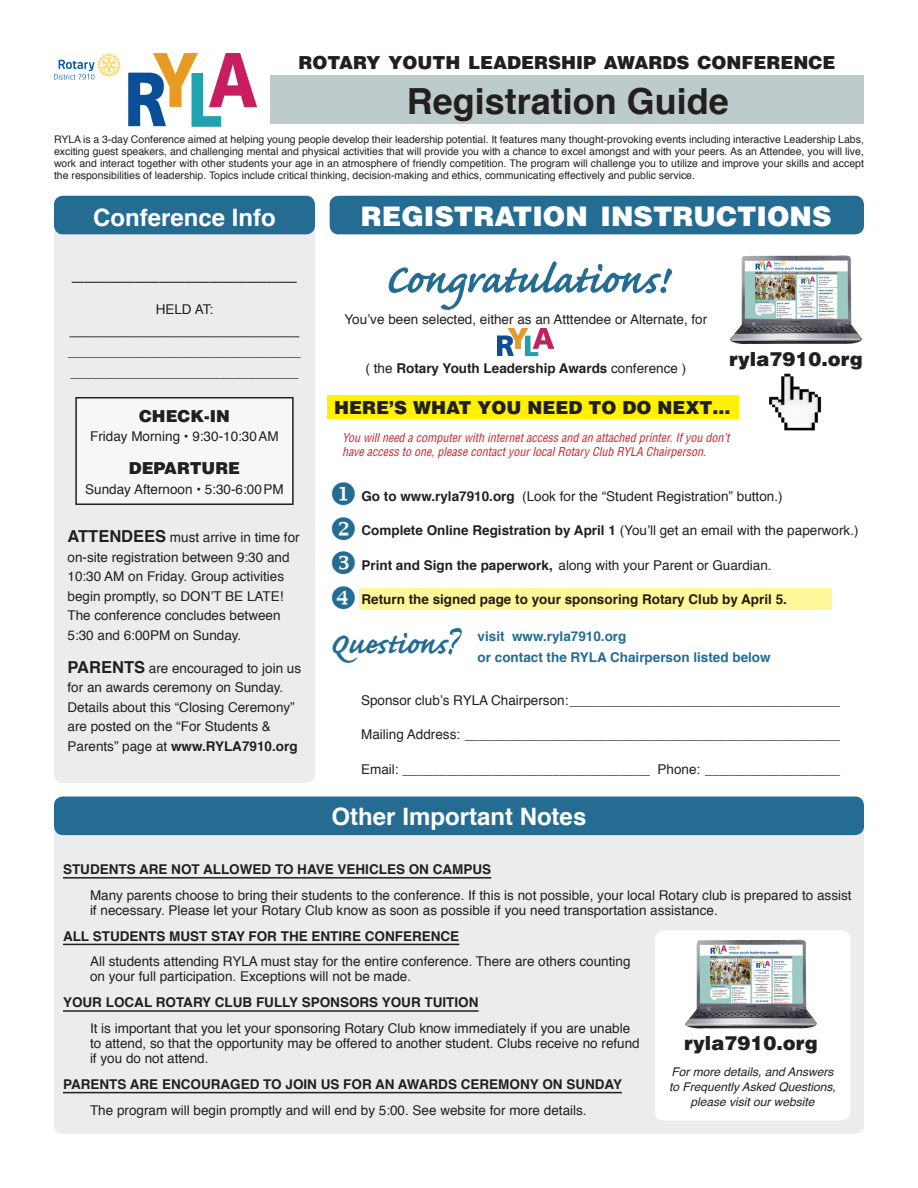
<style>
.page{position:relative;width:918px;height:1188px;background:#fff}
.page>*{position:absolute;margin:0;border:0;box-sizing:border-box;transform-origin:0 0}
.Plain_Body_Text{font:700 52.5px "Caflisch Script Pro";color:#246c92}
.Plain_Body_Text-2{font:700 37.5px "Caflisch Script Pro";color:#246c92}
.Page_ID_Heading{font:700 36px "Helvetica";color:#231f20}
.t1{font:900 27px "Helvetica";color:#fff}
.t2{font:700 24px "Helvetica";color:#fff}
.Plain_Body_Text-3{font:700 22.5px "Helvetica";color:#231f20}
.Plain_Body_Text-4{font:900 19.5px "Helvetica";color:#231f20}
.Plain_Body_Text-5{font:900 18px "Helvetica";color:#231f20}
.Plain_Body_Text-6{font:700 18px "Helvetica";color:#231f20}
.t3{font:900 16.5px "Helvetica";color:#231f20}
.Plain_Body_Text-7{font:13.5px/19.5px "Helvetica";color:#231f20}
.Plain_Body_Text__Ind{font:13.5px/15px "Helvetica";color:#231f20}
.Other_Notes_-_Underl{font:700 13.5px "Helvetica";color:#231f20}
.Plain_Body_Text-8{font:700 13.5px "Helvetica";color:#231f20}
.Plain_Body_Text-9{font:700 13.5px/21px "Helvetica";color:#246c92}
.Plain_Body_Text-10{font:italic condensed 12px/13.5px "Helvetica";color:#d1232a}
.Plain_Body_Text-11{font:italic 12px/15px "Helvetica";color:#231f20;text-align:center}
.t4{font:10.5px/12px "Helvetica";color:#231f20;text-align:justify}
.s1{font-weight:700;font-size:16.5px}
.s2{font-weight:700}
.s3{font-weight:400}
.s4{color:#246c92}
</style>
<div class="page">
<div style="left:330px;top:196px;width:534px;height:38px;background:#246c92;border-radius:9px"></div>
<div style="left:54px;top:212px;width:261px;height:571px;background:#ececee;border-radius:9px"></div>
<div style="left:54px;top:196px;width:261px;height:38px;background:#246c92;border-radius:9px"></div>
<div style="left:54px;top:812px;width:810px;height:322px;background:#ececee;border-radius:9px"></div>
<hr style="left:63px;top:877px;width:428px;height:2px;background:#231f20">
<hr style="left:63px;top:944px;width:396px;height:1px;background:#231f20">
<hr style="left:63px;top:1010px;width:416px;height:2px;background:#231f20">
<hr style="left:63px;top:1092px;width:559px;height:1px;background:#231f20">
<div style="left:76px;top:398px;width:217px;height:106px;background:#f7f7f8"></div>
<div style="left:75px;top:397px;width:219px;height:108px;border:2px solid #231f20"></div>
<img style="left:730px;top:255px;width:132px;height:90px">
<img style="left:498px;top:329px;width:56px;height:27px">
<div style="left:327px;top:395px;width:412px;height:23px;background:#fff101"></div>
<img style="left:769px;top:374px;width:53px;height:56px">
<svg style="left:448px;top:628px;width:14px;height:27px"></svg>
<div style="left:359px;top:589px;width:472px;height:21px;background:#fff79a"></div>
<div style="left:54px;top:796px;width:810px;height:39px;background:#246c92;border-radius:9px"></div>
<div style="left:655px;top:930px;width:195px;height:191px;background:#fff;border-radius:9px"></div>
<img style="left:685px;top:940px;width:132px;height:89px">
<div style="left:270px;top:75px;width:594px;height:49px;background:#becbcb"></div>
<svg style="left:128px;top:53px;width:129px;height:74px"></svg>
<svg style="left:54px;top:53px;width:67px;height:27px"></svg>
<p class="Plain_Body_Text-5" style="left:299px;top:50px;width:538px">ROTARY YOUTH LEADERSHIP AWARDS CONFERENCE</p>
<p class="Page_ID_Heading" style="left:407px;top:72px;width:324px">Registration Guide</p>
<p class="t4" style="left:54px;top:134px;width:811px">RYLA is a 3-day Conference aimed at helping young people develop their leadership potential. It features many thought-provoking events including interactive Leadership Labs, exciting guest speakers, and challenging mental and physical activities that will provide you with a chance to excel amongst and with your peers. As an Attendee, you will live, work and interact together with other students your age in an atmosphere of friendly competition. The program will challenge you to utilize and improve your skills and accept the responsibilities of leadership. Topics include critical thinking, decision-making and ethics, communicating effectively and public service.</p>
<p class="t2" style="left:93px;top:198px;width:184px">Conference Info</p>
<p class="t1" style="left:361px;top:198px;width:472px">REGISTRATION INSTRUCTIONS</p>
<p class="Plain_Body_Text-3" style="left:72px;top:254px;width:227px">__________________</p>
<p class="Plain_Body_Text-7" style="left:156px;top:300px;width:59px">HELD AT:</p>
<p class="Plain_Body_Text-6" style="left:69px;top:315px;width:232px">_______________________</p>
<p class="Plain_Body_Text-7" style="left:68px;top:342px;width:234px;line-height:21px">_______________________________ ________________________________</p>
<p class="t3" style="left:139px;top:405px;width:92px">CHECK-IN</p>
<p class="Plain_Body_Text__Ind" style="left:90px;top:429px;width:190px">Friday Morning • 9:30-10:30AM</p>
<p class="t3" style="left:129px;top:457px;width:113px">DEPARTURE</p>
<p class="Plain_Body_Text__Ind" style="left:85px;top:482px;width:200px">Sunday Afternoon • 5:30-6:00PM</p>
<p class="Plain_Body_Text-7" style="left:68px;top:528px;width:234px"><span class="s1">ATTENDEES</span> must arrive in time for on-site registration between 9:30 and 10:30 AM on Friday. Group activities begin promptly, so DON’T BE LATE!<br>The conference concludes between 5:30 and 6:00PM on Sunday.</p>
<p class="Plain_Body_Text-7" style="left:68px;top:659px;width:235px"><span class="s1">PARENTS</span> are encouraged to join us for an awards ceremony on Sunday.<br>Details about this “Closing Ceremony” are posted on the “For Students &amp; Parents” page at <span class="s2">www.RYLA7910.org</span></p>
<p class="Plain_Body_Text" style="left:384px;top:252px;width:285px">Congratulations!</p>
<p class="Plain_Body_Text-7" style="left:345px;top:310px;width:364px">You’ve been selected, either as an Atttendee or Alternate, for</p>
<p class="Plain_Body_Text-8" style="left:366px;top:358px;width:322px"><span class="s3">( the</span> Rotary Youth Leadership Awards <span class="s3">conference )</span></p>
<p class="Plain_Body_Text-5" style="left:334px;top:396px;width:398px">HERE’S WHAT YOU NEED TO DO NEXT…</p>
<p class="Plain_Body_Text-4" style="left:729px;top:346px;width:135px">ryla7910.org</p>
<p class="Plain_Body_Text-10" style="left:342px;top:431px;width:389px">You will need a computer with internet access and an attached printer. If you don’t have access to one, please contact your local Rotary Club RYLA Chairperson.</p>
<p class="Plain_Body_Text-7" style="left:330px;top:486px;width:455px"><span class="s4">◆</span> <span class="s2">Go to www.ryla7910.org</span> (Look for the “Student Registration” button.)</p>
<p class="Plain_Body_Text-7" style="left:330px;top:521px;width:530px"><span class="s4">❖</span> <span class="s2">Complete Online Registration by April 1</span> (You’ll get an email with the paperwork.)</p>
<p class="Plain_Body_Text-7" style="left:361px;top:555px;width:412px"><span class="s2">Print and Sign the paperwork,</span> along with your Parent or Guardian.</p>
<p class="Plain_Body_Text-8" style="left:361px;top:588px;width:427px">Return the signed page to your sponsoring Rotary Club by April 5.</p>
<p class="Plain_Body_Text-2" style="left:330px;top:625px;width:118px">Questions</p>
<p class="Plain_Body_Text-9" style="left:478px;top:626px;width:295px">visit www.ryla7910.org<br>or contact the RYLA Chairperson listed below</p>
<p class="Plain_Body_Text-7" style="left:361px;top:691px;width:480px">Sponsor club’s RYLA Chairperson:____________________________________</p>
<p class="Plain_Body_Text-7" style="left:361px;top:725px;width:480px">Mailing Address: __________________________________________________</p>
<p class="Plain_Body_Text-7" style="left:361px;top:760px;width:481px">Email: _________________________________ Phone: __________________</p>
<p class="t2" style="left:332px;top:797px;width:256px">Other Important Notes</p>
<p class="Other_Notes_-_Underl" style="left:63px;top:858px;width:430px">STUDENTS ARE NOT ALLOWED TO HAVE VEHICLES ON CAMPUS</p>
<p class="Plain_Body_Text__Ind" style="left:90px;top:888px;width:763px">Many parents choose to bring their students to the conference. If this is not possible, your local Rotary club is prepared to assist if necessary. Please let your Rotary Club know as soon as possible if you need transportation assistance.</p>
<p class="Other_Notes_-_Underl" style="left:63px;top:925px;width:398px">ALL STUDENTS MUST STAY FOR THE ENTIRE CONFERENCE</p>
<p class="Plain_Body_Text__Ind" style="left:90px;top:955px;width:542px">All students attending RYLA must stay for the entire conference. There are others counting on your full participation. Exceptions will not be made.</p>
<p class="Other_Notes_-_Underl" style="left:63px;top:992px;width:417px">YOUR LOCAL ROTARY CLUB FULLY SPONSORS YOUR TUITION</p>
<p class="Plain_Body_Text__Ind" style="left:90px;top:1021px;width:551px">It is important that you let your sponsoring Rotary Club know immediately if you are unable to attend, so that the opportunity may be offered to another student. Clubs receive no refund if you do not attend.</p>
<p class="Other_Notes_-_Underl" style="left:63px;top:1073px;width:561px">PARENTS ARE ENCOURAGED TO JOIN US FOR AN AWARDS CEREMONY ON SUNDAY</p>
<p class="Plain_Body_Text__Ind" style="left:90px;top:1103px;width:498px">The program will begin promptly and will end by 5:00. See website for more details.</p>
<p class="Plain_Body_Text-4" style="left:684px;top:1030px;width:135px">ryla7910.org</p>
<p class="Plain_Body_Text-11" style="left:669px;top:1064px;width:168px">For more details, and Answers to Frequently Asked Questions, please visit our website</p>
</div>
